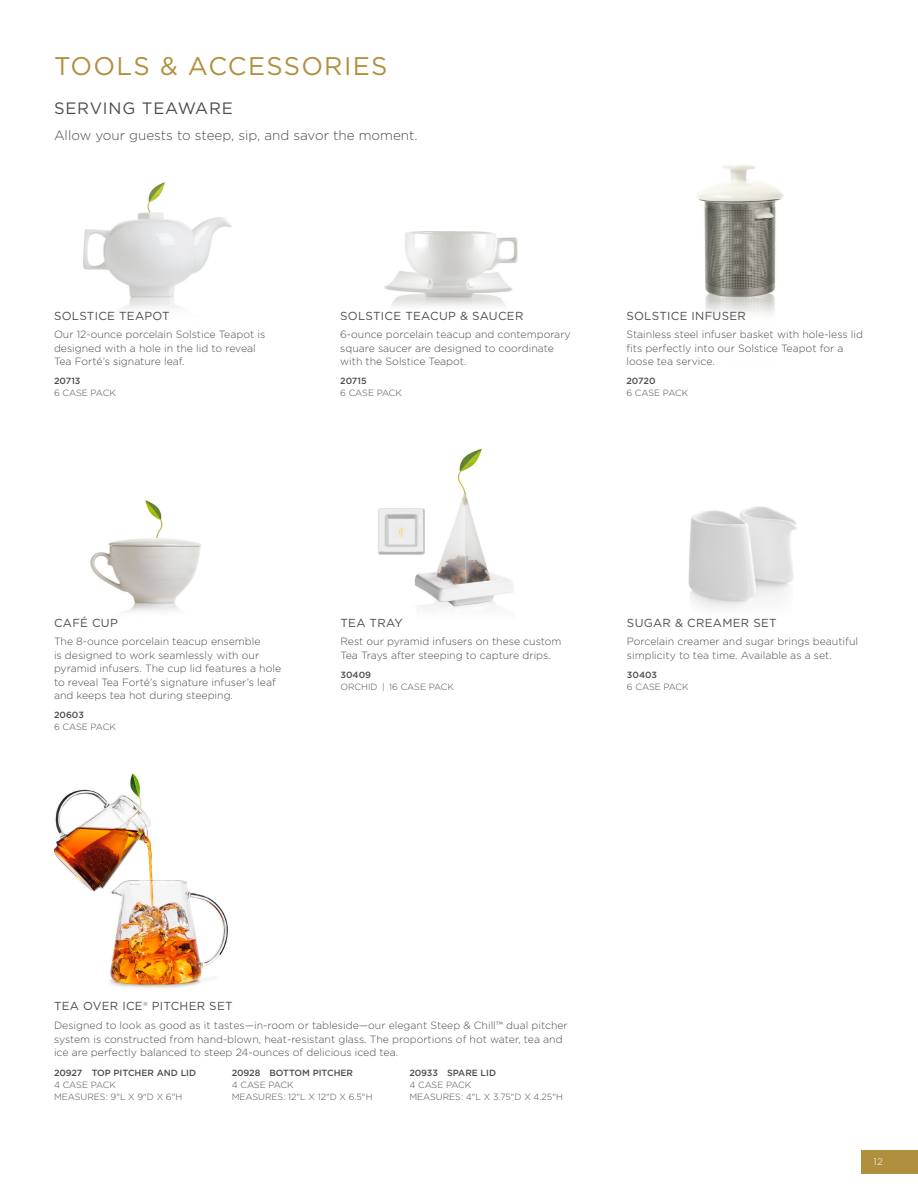
<style>
.page{position:relative;width:918px;height:1188px;background:#fff}
.page>*{position:absolute;margin:0;border:0;box-sizing:border-box;transform-origin:0 0}
.t1{font:25.5px "Gotham HTF";letter-spacing:.05em;color:#b0903f}
.t2{font:16.5px "Gotham HTF";letter-spacing:.05em;color:#4b4c4d}
.t3{font:300 13.5px "Gotham HTF";color:#4b4c4d}
.t4{font:11.7px "Gotham HTF";letter-spacing:.025em;color:#4b4c4d}
.t5{font:300 10.5px/13.5px "Gotham HTF";color:#4b4c4d}
.t6{font:300 9.75px "Gotham HTF";color:#fff}
.t7{font:300 9px/12px "Gotham HTF";color:#4b4c4d}
.t8{font:500 9px "Gotham HTF";color:#4b4c4d}
</style>
<div class="page">
<div style="left:861px;top:1150px;width:57px;height:23px;background:#b0903f"></div>
<img style="left:697px;top:165px;width:86px;height:150px">
<img style="left:385px;top:231px;width:132px;height:76px">
<img style="left:84px;top:183px;width:148px;height:126px">
<img style="left:688px;top:506px;width:109px;height:103px">
<img style="left:90px;top:500px;width:111px;height:112px">
<img style="left:414px;top:448px;width:100px;height:161px">
<img style="left:378px;top:508px;width:47px;height:47px">
<img style="left:54px;top:773px;width:174px;height:215px">
<h1 class="t1" style="left:54px;top:52px;width:335px">TOOLS &amp; ACCESSORIES</h1>
<h2 class="t2" style="left:54px;top:99px;width:180px">SERVING TEAWARE</h2>
<p class="t3" style="left:54px;top:128px;width:365px">Allow your guests to steep, sip, and savor the moment.</p>
<p class="t4" style="left:54px;top:309px;width:117px">SOLSTICE TEAPOT</p>
<p class="t5" style="left:54px;top:328px;width:213px">Our 12-ounce porcelain Solstice Teapot is designed with a hole in the lid to reveal<br>Tea Forté’s signature leaf.</p>
<p class="t8" style="left:54px;top:376px;width:28px">20713</p>
<p class="t7" style="left:54px;top:387px;width:63px">6 CASE PACK</p>
<p class="t4" style="left:340px;top:309px;width:185px">SOLSTICE TEACUP &amp; SAUCER</p>
<p class="t5" style="left:340px;top:328px;width:232px">6-ounce porcelain teacup and contemporary square saucer are designed to coordinate with the Solstice Teapot.</p>
<p class="t8" style="left:340px;top:376px;width:28px">20715</p>
<p class="t7" style="left:340px;top:387px;width:63px">6 CASE PACK</p>
<p class="t4" style="left:626px;top:309px;width:121px">SOLSTICE INFUSER</p>
<p class="t5" style="left:626px;top:328px;width:238px">Stainless steel infuser basket with hole-less lid fits perfectly into our Solstice Teapot for a loose tea service.</p>
<p class="t8" style="left:626px;top:376px;width:31px">20720</p>
<p class="t7" style="left:626px;top:387px;width:63px">6 CASE PACK</p>
<p class="t4" style="left:54px;top:616px;width:65px">CAFÉ CUP</p>
<p class="t5" style="left:54px;top:635px;width:229px">The 8-ounce porcelain teacup ensemble<br>is designed to work seamlessly with our pyramid infusers. The cup lid features a hole to reveal Tea Forté’s signature infuser’s leaf and keeps tea hot during steeping.</p>
<p class="t8" style="left:54px;top:710px;width:31px">20603</p>
<p class="t7" style="left:54px;top:721px;width:63px">6 CASE PACK</p>
<p class="t4" style="left:340px;top:616px;width:64px">TEA TRAY</p>
<p class="t5" style="left:340px;top:635px;width:223px">Rest our pyramid infusers on these custom<br>Tea Trays after steeping to capture drips.</p>
<p class="t8" style="left:340px;top:669px;width:32px">30409</p>
<p class="t7" style="left:340px;top:680px;width:115px">ORCHID | 16 CASE PACK</p>
<p class="t4" style="left:627px;top:616px;width:151px">SUGAR &amp; CREAMER SET</p>
<p class="t5" style="left:627px;top:635px;width:233px">Porcelain creamer and sugar brings beautiful simplicity to tea time. Available as a set.</p>
<p class="t8" style="left:627px;top:669px;width:32px">30403</p>
<p class="t7" style="left:627px;top:680px;width:63px">6 CASE PACK</p>
<p class="t4" style="left:54px;top:1000px;width:180px">TEA OVER ICE<sup>®</sup> PITCHER SET</p>
<p class="t5" style="left:54px;top:1019px;width:515px">Designed to look as good as it tastes—in-room or tableside—our elegant Steep &amp; Chill™ dual pitcher system is constructed from hand-blown, heat-resistant glass. The proportions of hot water, tea and ice are perfectly balanced to steep 24-ounces of delicious iced tea.</p>
<p class="t8" style="left:54px;top:1067px;width:144px">20927 TOP PITCHER AND LID</p>
<p class="t7" style="left:54px;top:1078px;width:130px">4 CASE PACK<br>MEASURES: 9"L X 9"D X 6"H</p>
<p class="t8" style="left:409px;top:1067px;width:88px">20933 SPARE LID</p>
<p class="t7" style="left:409px;top:1078px;width:155px">4 CASE PACK<br>MEASURES: 4"L X 3.75"D X 4.25"H</p>
<p class="t8" style="left:232px;top:1067px;width:123px">20928 BOTTOM PITCHER</p>
<p class="t7" style="left:232px;top:1078px;width:142px">4 CASE PACK<br>MEASURES: 12"L X 12"D X 6.5"H</p>
<p class="t6" style="left:874px;top:1156px;width:11px">12</p>
</div>
